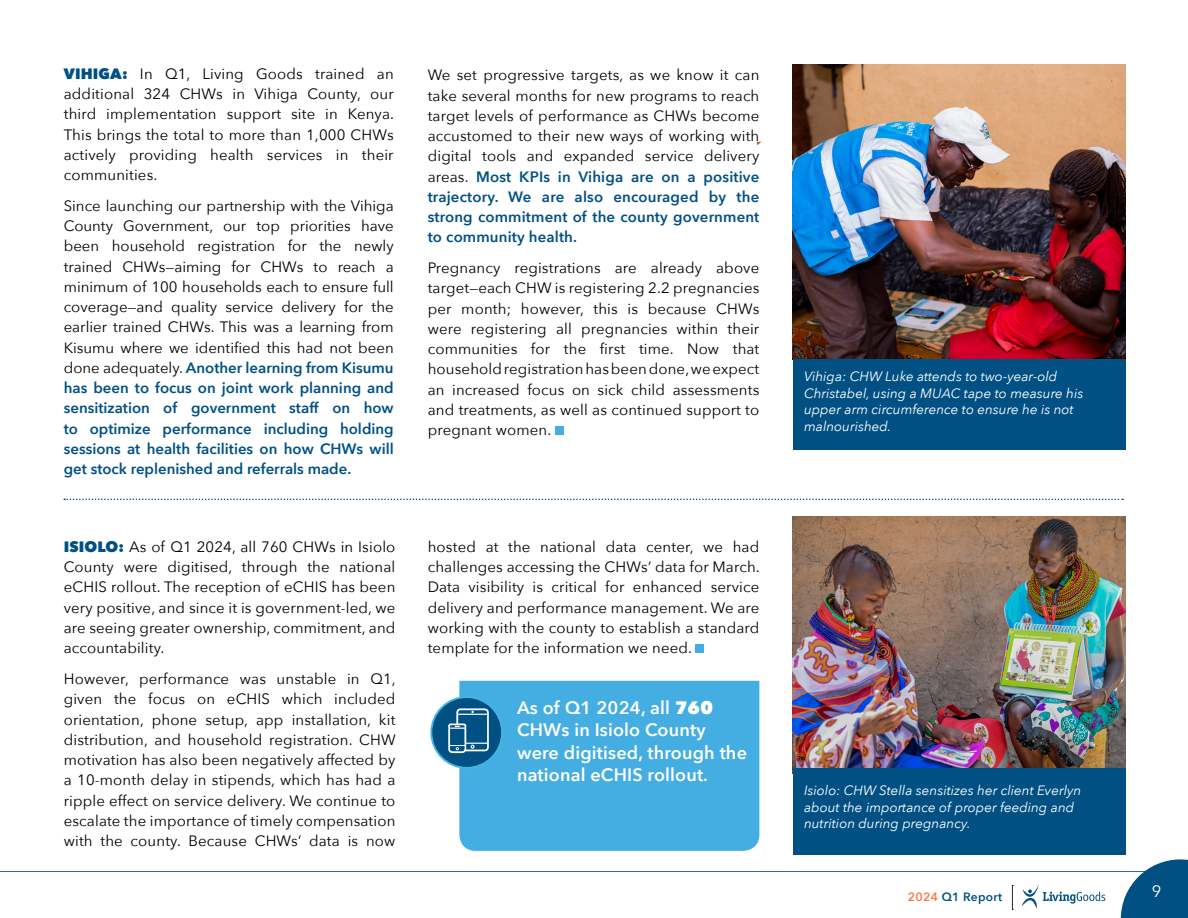
<style>
.page{position:relative;width:1188px;height:918px;background:#fff}
.page>*{position:absolute;margin:0;border:0;box-sizing:border-box;transform-origin:0 0}
.t1{font:600 18px/22.5px "Avenir Next";letter-spacing:.01em;color:#fff}
.t2{font:16.5px "Avenir Next";color:#fff}
.t3{font:15px/20.2px "Avenir Next";letter-spacing:.01em;color:#000;text-align:justify}
.t4{font:italic 13.5px/16.5px "Avenir Next";color:#fff}
.t5{font:600 12px "Avenir Next";letter-spacing:.025em;color:#005084}
.s1{font-weight:800;color:#005084}
.s2{font-weight:600;color:#005084}
.s3{font-weight:800}
.s4{color:#f47a44}
</style>
<div class="page">
<div style="left:459px;top:681px;width:300px;height:170px;background:#44ade2"></div>
<div style="left:431px;top:697px;width:71px;height:71px;background:#005084;border-radius:50%"></div>
<div style="left:430px;top:696px;width:73px;height:73px;border:2px solid #43b5e4;border-radius:50%"></div>
<svg style="left:64px;top:499px;width:1059px;height:1px"></svg>
<img style="left:793px;top:65px;width:332px;height:295px">
<div style="left:793px;top:360px;width:332px;height:90px;background:#005084"></div>
<img style="left:793px;top:516px;width:332px;height:252px">
<div style="left:793px;top:768px;width:332px;height:87px;background:#005084"></div>
<div style="left:555px;top:427px;width:8px;height:8px;background:#44ade2"></div>
<div style="left:696px;top:645px;width:8px;height:8px;background:#44ade2"></div>
<svg style="left:448px;top:708px;width:41px;height:45px"></svg>
<hr style="left:0;top:871px;width:1188px;height:1px;background:#005084">
<svg style="left:1012px;top:885px;width:1px;height:25px"></svg>
<svg style="left:1021px;top:885px;width:84px;height:24px"></svg>
<svg style="left:1121px;top:859px;width:67px;height:59px"></svg>
<p class="t3" style="left:64px;top:63px;width:332px"><span class="s1">VIHIGA:</span> In Q1, Living Goods trained an additional 324 CHWs in Vihiga County, our third implementation support site in Kenya.<br>This brings the total to more than 1,000 CHWs actively providing health services in their communities.</p>
<p class="t3" style="left:64px;top:195px;width:331px">Since launching our partnership with the Vihiga County Government, our top priorities have been household registration for the newly trained CHWs—aiming for CHWs to reach a minimum of 100 households each to ensure full coverage—and quality service delivery for the earlier trained CHWs. This was a learning from Kisumu where we identified this had not been done adequately. <span class="s2">Another learning from Kisumu has been to focus on joint work planning and sensitization of government staff on how to optimize performance including holding sessions at health facilities on how CHWs will get stock replenished and referrals made.</span></p>
<p class="t3" style="left:64px;top:536px;width:333px"><span class="s1">ISIOLO:</span> As of Q1 2024, all 760 CHWs in Isiolo County were digitised, through the national eCHIS rollout. The reception of eCHIS has been very positive, and since it is government-led, we are seeing greater ownership, commitment, and accountability.</p>
<p class="t3" style="left:64px;top:668px;width:334px">However, performance was unstable in Q1, given the focus on eCHIS which included orientation, phone setup, app installation, kit distribution, and household registration. CHW motivation has also been negatively affected by a 10-month delay in stipends, which has had a ripple effect on service delivery. We continue to escalate the importance of timely compensation with the county. Because CHWs’ data is now</p>
<p class="t3" style="left:428px;top:64px;width:333px">We set progressive targets, as we know it can take several months for new programs to reach target levels of performance as CHWs become accustomed to their new ways of working with digital tools and expanded service delivery areas. <span class="s2">Most KPIs in Vihiga are on a positive trajectory. We are also encouraged by the strong commitment of the county government to community health.</span></p>
<p class="t3" style="left:428px;top:257px;width:333px">Pregnancy registrations are already above target—each CHW is registering 2.2 pregnancies per month; however, this is because CHWs were registering all pregnancies within their communities for the first time. Now that household registration has been done, we expect an increased focus on sick child assessments and treatments, as well as continued support to pregnant women.</p>
<p class="t3" style="left:428px;top:536px;width:334px">hosted at the national data center, we had challenges accessing the CHWs’ data for March.<br>Data visibility is critical for enhanced service delivery and performance management. We are working with the county to establish a standard template for the information we need.</p>
<p class="t1" style="left:517px;top:696px;width:231px">As of Q1 2024, all <span class="s3">760<br></span>CHWs in Isiolo County were digitised, through the national eCHIS rollout.</p>
<p class="t4" style="left:804px;top:368px;width:281px">Vihiga: CHW Luke attends to two-year-old Christabel, using a MUAC tape to measure his upper arm circumference to ensure he is not malnourished.</p>
<p class="t4" style="left:804px;top:782px;width:279px">Isiolo: CHW Stella sensitizes her client Everlyn about the importance of proper feeding and nutrition during pregnancy.</p>
<p class="t5" style="left:908px;top:887px;width:96px"><span class="s4">2024</span> Q1 Report</p>
<p class="t2" style="left:1152px;top:877px;width:11px">9</p>
</div>
